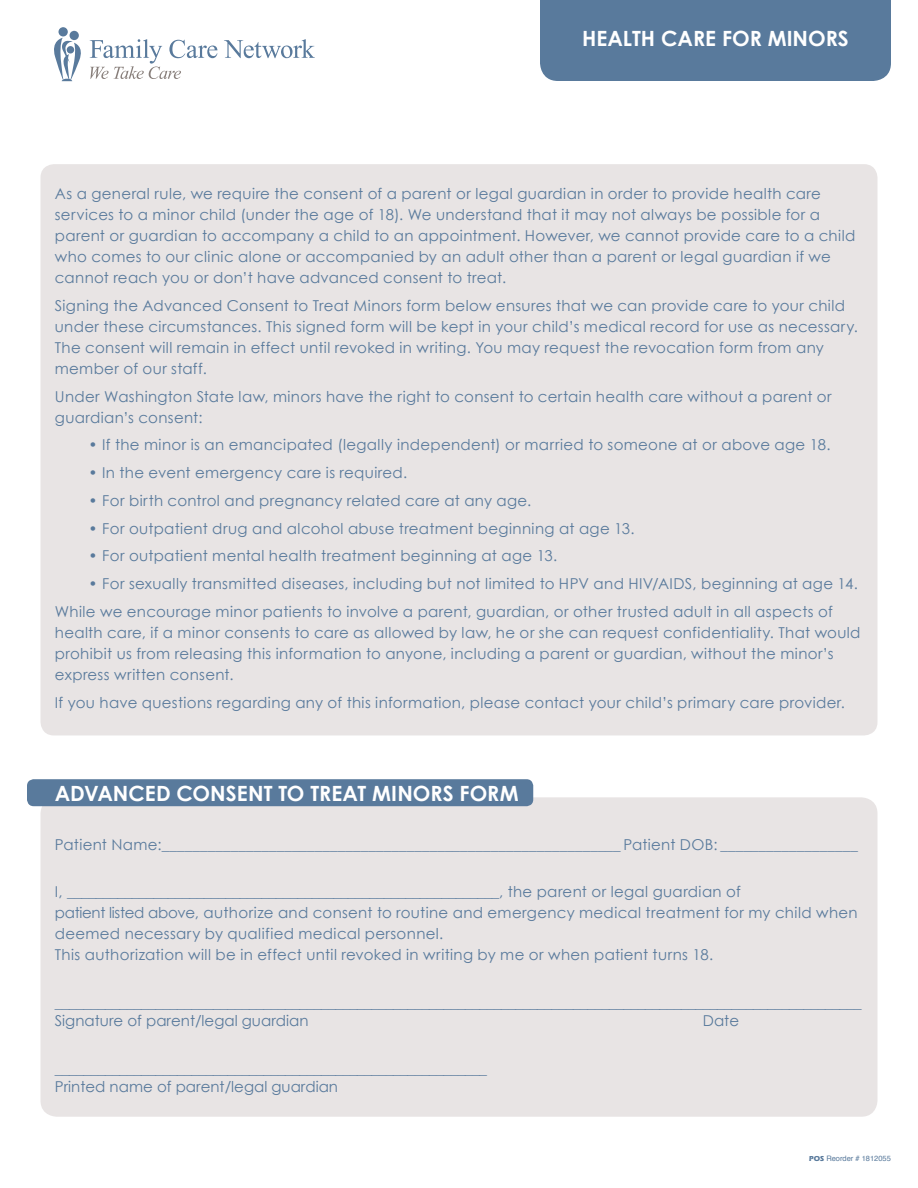
<style>
.page{position:relative;width:918px;height:1188px;background:#fff}
.page>*{position:absolute;margin:0;border:0;box-sizing:border-box;transform-origin:0 0}
.subs{font:700 21px "Century Gothic";color:#fff}
.t1{font:15px/21px "Century Gothic";letter-spacing:.02em;color:#597a9c}
.t2{font:15px "Century Gothic";color:#597a9c}
.t3{font:7.5px "Helvetica";color:#597a9c}
.s1{font-family:"Eras IT Cby BT";font-weight:700}
</style>
<div class="page">
<div style="left:540px;top:0;width:351px;height:81px;background:#597a9c"></div>
<div style="left:40px;top:164px;width:838px;height:571px;background:#e8e4e4;border-radius:14px"></div>
<div style="left:40px;top:797px;width:838px;height:320px;background:#e8e4e4;border-radius:16px"></div>
<div style="left:27px;top:779px;width:506px;height:27px;background:#597a9c;border-radius:7px"></div>
<svg style="left:224px;top:39px;width:91px;height:19px"></svg>
<div style="left:59px;top:27px;width:9px;height:9px;background:#597a9c;border-radius:50%"></div>
<div style="left:70px;top:31px;width:9px;height:9px;background:#597a9c;border-radius:50%"></div>
<svg style="left:54px;top:38px;width:163px;height:43px"></svg>
<p class="subs" style="left:582px;top:23px;width:268px">HEALTH CARE FOR MINORS</p>
<p class="t1" style="left:55px;top:183px;width:802px">As a general rule, we require the consent of a parent or legal guardian in order to provide health care services to a minor child (under the age of 18). We understand that it may not always be possible for a parent or guardian to accompany a child to an appointment. However, we cannot provide care to a child who comes to our clinic alone or accompanied by an adult other than a parent or legal guardian if we cannot reach you or don’t have advanced consent to treat.</p>
<p class="t1" style="left:55px;top:295px;width:805px">Signing the Advanced Consent to Treat Minors form below ensures that we can provide care to your child under these circumstances. This signed form will be kept in your child’s medical record for use as necessary.<br>The consent will remain in effect until revoked in writing. You may request the revocation form from any member of our staff.</p>
<p class="t1" style="left:55px;top:386px;width:778px">Under Washington State law, minors have the right to consent to certain health care without a parent or guardian’s consent:</p>
<p class="t1" style="left:89px;top:434px;width:743px">• If the minor is an emancipated (legally independent) or married to someone at or above age 18.</p>
<p class="t1" style="left:89px;top:462px;width:320px">• In the event emergency care is required.</p>
<p class="t1" style="left:89px;top:490px;width:444px">• For birth control and pregnancy related care at any age.</p>
<p class="t1" style="left:89px;top:518px;width:548px">• For outpatient drug and alcohol abuse treatment beginning at age 13.</p>
<p class="t1" style="left:89px;top:545px;width:470px">• For outpatient mental health treatment beginning at age 13.</p>
<p class="t1" style="left:89px;top:573px;width:771px">• For sexually transmitted diseases, including but not limited to HPV and HIV/AIDS, beginning at age 14.</p>
<p class="t1" style="left:55px;top:601px;width:807px">While we encourage minor patients to involve a parent, guardian, or other trusted adult in all aspects of health care, if a minor consents to care as allowed by law, he or she can request confidentiality. That would prohibit us from releasing this information to anyone, including a parent or guardian, without the minor’s express written consent.</p>
<p class="t1" style="left:55px;top:692px;width:792px">If you have questions regarding any of this information, please contact your child’s primary care provider.</p>
<p class="subs" style="left:55px;top:777px;width:465px">ADVANCED CONSENT TO TREAT MINORS FORM</p>
<p class="t1" style="left:55px;top:834px;width:805px">Patient Name:____________________________________________________________ Patient DOB: __________________</p>
<p class="t1" style="left:55px;top:881px;width:687px">I, ____________________________________________________________, the parent or legal guardian of</p>
<p class="t1" style="left:55px;top:902px;width:804px">patient listed above, authorize and consent to routine and emergency medical treatment for my child when deemed necessary by qualified medical personnel.<br>This authorization will be in effect until revoked in writing by me or when patient turns 18.</p>
<p class="t1" style="left:55px;top:991px;width:808px">________________________________________________________________________________________________________________</p>
<p class="t2" style="left:55px;top:1010px;width:255px">Signature of parent/legal guardian</p>
<p class="t1" style="left:703px;top:1010px;width:38px">Date</p>
<p class="t1" style="left:55px;top:1057px;width:434px">____________________________________________________________</p>
<p class="t2" style="left:55px;top:1076px;width:285px">Printed name of parent/legal guardian</p>
<p class="t3" style="left:809px;top:1153px;width:83px"><span class="s1">POS</span> Reorder # 1812055</p>
</div>
